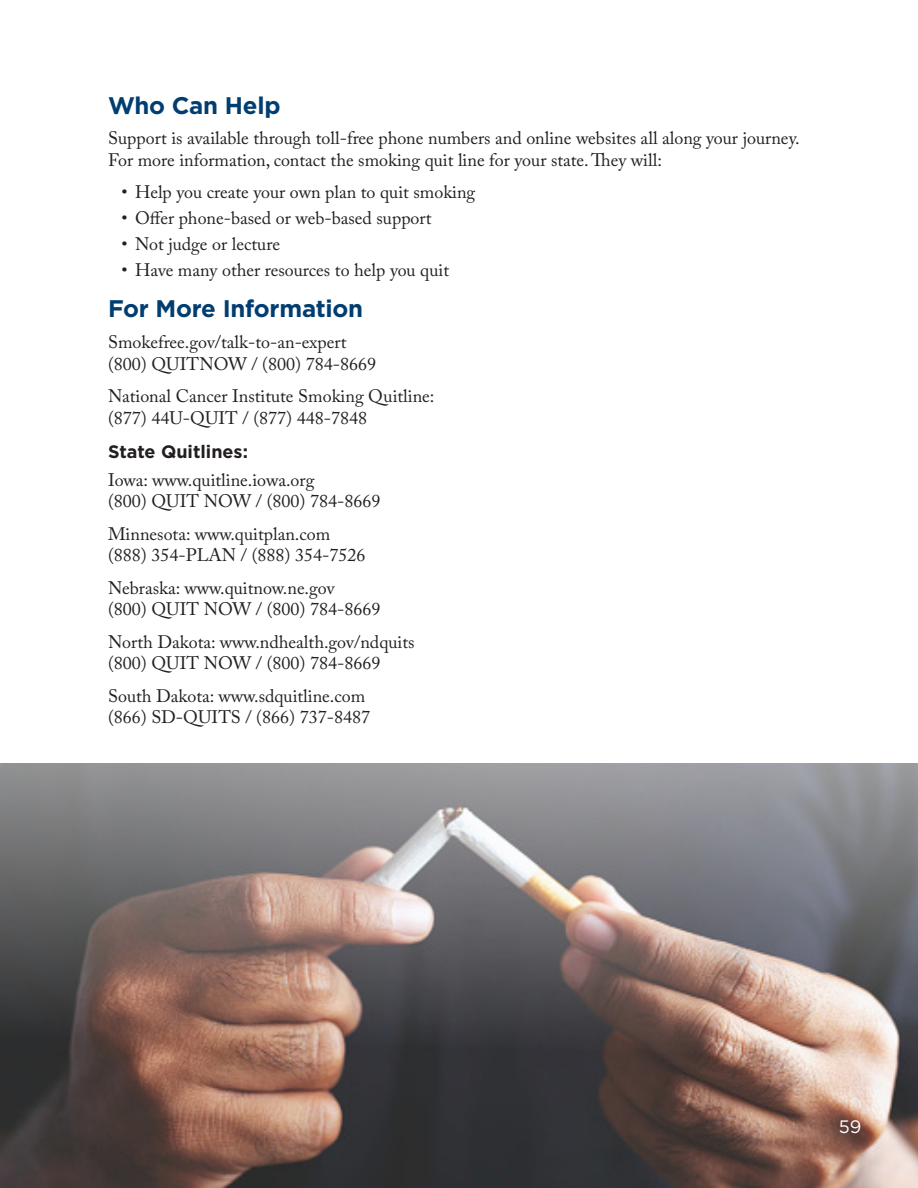
<style>
.page{position:relative;width:918px;height:1188px;background:#fff}
.page>*{position:absolute;margin:0;border:0;box-sizing:border-box;transform-origin:0 0}
.Header_2{font:700 24px "Gotham";letter-spacing:-.01em;color:#003d71}
.Body_Copy{font:18px/21.6px "Adobe Caslon Pro";color:#231f20}
.Header_3{font:700 18px "Gotham";color:#231f20}
.Two_column_body{font:18px "Gotham";color:#fff}
</style>
<div class="page">
<img style="left:0;top:764px;width:918px;height:424px">
<p class="Header_2" style="left:108px;top:89px;width:174px">Who Can Help</p>
<p class="Body_Copy" style="left:108px;top:127px;width:693px">Support is available through toll-free phone numbers and online websites all along your journey.<br>For more information, contact the smoking quit line for your state. They will:</p>
<p class="Body_Copy" style="left:122px;top:181px;width:355px">• Help you create your own plan to quit smoking</p>
<p class="Body_Copy" style="left:122px;top:207px;width:312px">• Offer phone-based or web-based support</p>
<p class="Body_Copy" style="left:122px;top:233px;width:160px">• Not judge or lecture</p>
<p class="Body_Copy" style="left:122px;top:259px;width:329px">• Have many other resources to help you quit</p>
<p class="Header_2" style="left:108px;top:293px;width:257px">For More Information</p>
<p class="Body_Copy" style="left:108px;top:331px;width:270px">Smokefree.gov/talk-to-an-expert (800) QUITNOW / (800) 784-8669</p>
<p class="Body_Copy" style="left:108px;top:385px;width:328px">National Cancer Institute Smoking Quitline: (877) 44U-QUIT / (877) 448-7848</p>
<p class="Header_3" style="left:108px;top:439px;width:142px">State Quitlines:</p>
<p class="Body_Copy" style="left:108px;top:469px;width:274px">Iowa: www.quitline.iowa.org<br>(800) QUIT NOW / (800) 784-8669</p>
<p class="Body_Copy" style="left:108px;top:523px;width:259px">Minnesota: www.quitplan.com (888) 354-PLAN / (888) 354-7526</p>
<p class="Body_Copy" style="left:108px;top:577px;width:274px">Nebraska: www.quitnow.ne.gov<br>(800) QUIT NOW / (800) 784-8669</p>
<p class="Body_Copy" style="left:108px;top:631px;width:308px">North Dakota: www.ndhealth.gov/ndquits (800) QUIT NOW / (800) 784-8669</p>
<p class="Body_Copy" style="left:108px;top:685px;width:264px">South Dakota: www.sdquitline.com (866) SD-QUITS / (866) 737-8487</p>
<p class="Two_column_body" style="left:839px;top:1116px;width:24px">59</p>
</div>
